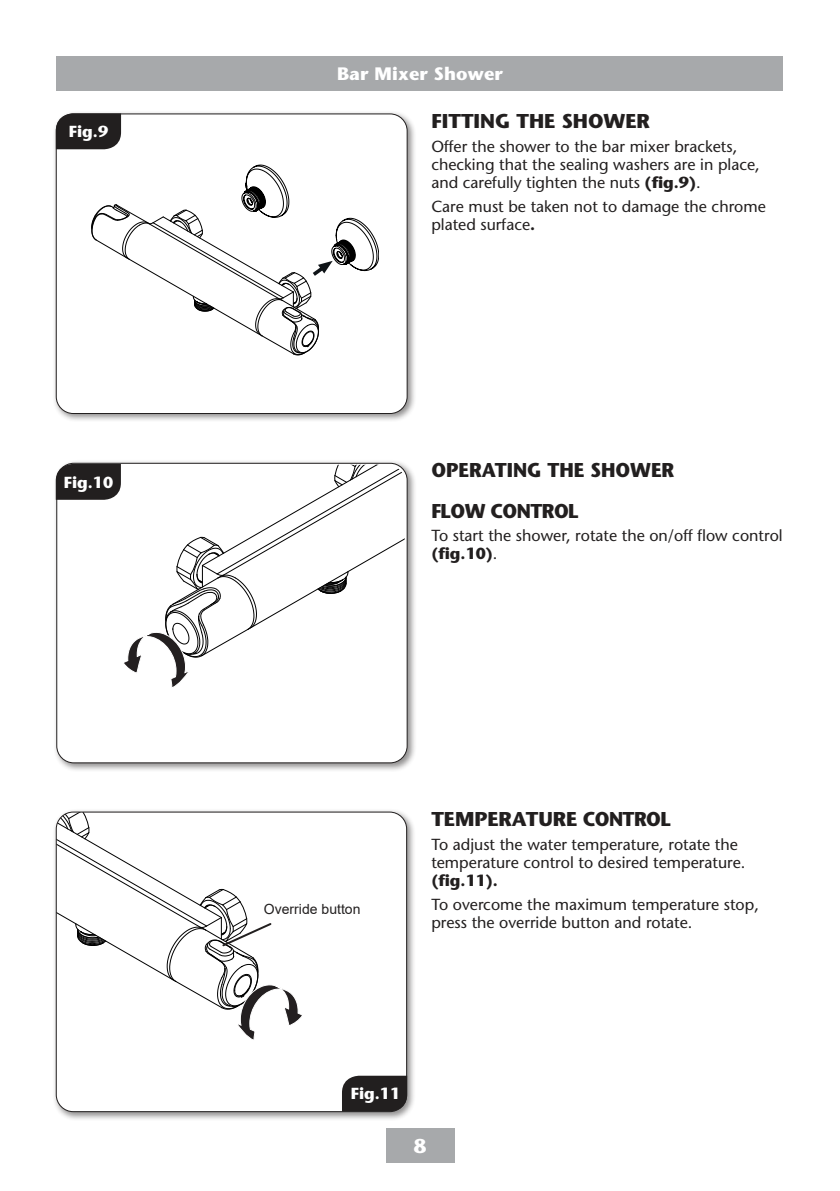
<style>
.page{position:relative;width:840px;height:1191px;background:#fff}
.page>*{position:absolute;margin:0;border:0;box-sizing:border-box;transform-origin:0 0}
.t1{font:700 20px "Stone Sans Std";color:#221f1f}
.t2{font:700 20px/40.6px "Stone Sans Std";color:#221f1f;scale:.95 1}
.t3{font:700 20px "Stone Sans Std";color:#fff}
.t4{font:700 18px "Stone Sans Std";letter-spacing:.01em;color:#fff}
.t5{font:500 16px/18px "Stone Sans Std";color:#221f1f}
.t6{font:700 16px "Stone Sans Std";color:#fff}
.t7{font:700 16px "Stone Sans Std";color:#221f1f}
.t8{font:14px "Arial";color:#221f1f}
.s1{font-weight:700}
</style>
<div class="page">
<div style="left:57px;top:57px;width:725px;height:34px;background:#a7a9ab"></div>
<div style="left:386px;top:1128px;width:68px;height:34px;background:#a7a9ab"></div>
<div style="left:52px;top:110px;width:364px;height:312px;background:#221f1f;opacity:.5"></div>
<div style="left:56px;top:114px;width:351px;height:299px;background:#fff;border-radius:17px"></div>
<svg style="left:91px;top:165px;width:287px;height:190px"></svg>
<div style="left:56px;top:113px;width:351px;height:301px;border:1px solid #221f1f;border-radius:17px"></div>
<div style="left:53px;top:459px;width:363px;height:313px;background:#221f1f;opacity:.5"></div>
<div style="left:57px;top:463px;width:350px;height:300px;background:#fff;border-radius:17px"></div>
<svg style="left:56px;top:113px;width:65px;height:36px;background:#2d2a2a"></svg>
<svg style="left:56px;top:464px;width:348px;height:224px"></svg>
<div style="left:52px;top:808px;width:364px;height:312px;background:#221f1f;opacity:.5"></div>
<div style="left:56px;top:812px;width:350px;height:299px;background:#fff;border-radius:17px"></div>
<svg style="left:342px;top:1075px;width:65px;height:36px;background:#2e2b2b"></svg>
<svg style="left:56px;top:812px;width:247px;height:228px"></svg>
<p class="t6" style="left:69px;top:125px;width:41px">Fig.9</p>
<p class="t6" style="left:64px;top:476px;width:51px">Fig.10</p>
<p class="t4" style="left:337px;top:64px;width:167px">Bar Mixer Shower</p>
<p class="t1" style="left:431px;top:113px;width:220px">FITTING THE SHOWER</p>
<p class="t5" style="left:431px;top:139px;width:330px">Offer the shower to the bar mixer brackets, checking that the sealing washers are in place, and carefully tighten the nuts <span class="s1">(fig.9)</span>.</p>
<p class="t5" style="left:431px;top:199px;width:336px">Care must be taken not to damage the chrome plated surface<span class="s1">.</span></p>
<p class="t2" style="left:431px;top:452px;width:257px">OPERATING THE SHOWER<br>FLOW CONTROL</p>
<p class="t5" style="left:431px;top:528px;width:352px">To start the shower, rotate the on/off flow control <span class="s1">(fig.10)</span>.</p>
<p class="t8" style="left:264px;top:903px;width:98px">Override button</p>
<p class="t1" style="left:431px;top:811px;width:241px">TEMPERATURE CONTROL</p>
<p class="t5" style="left:431px;top:837px;width:315px">To adjust the water temperature, rotate the temperature control to desired temperature.</p>
<p class="t7" style="left:431px;top:874px;width:68px">(fig.11).</p>
<p class="t5" style="left:431px;top:896px;width:329px">To overcome the maximum temperature stop, press the override button and rotate.</p>
<p class="t6" style="left:350px;top:1086px;width:51px">Fig.11</p>
<p class="t3" style="left:413px;top:1138px;width:14px">8</p>
</div>
